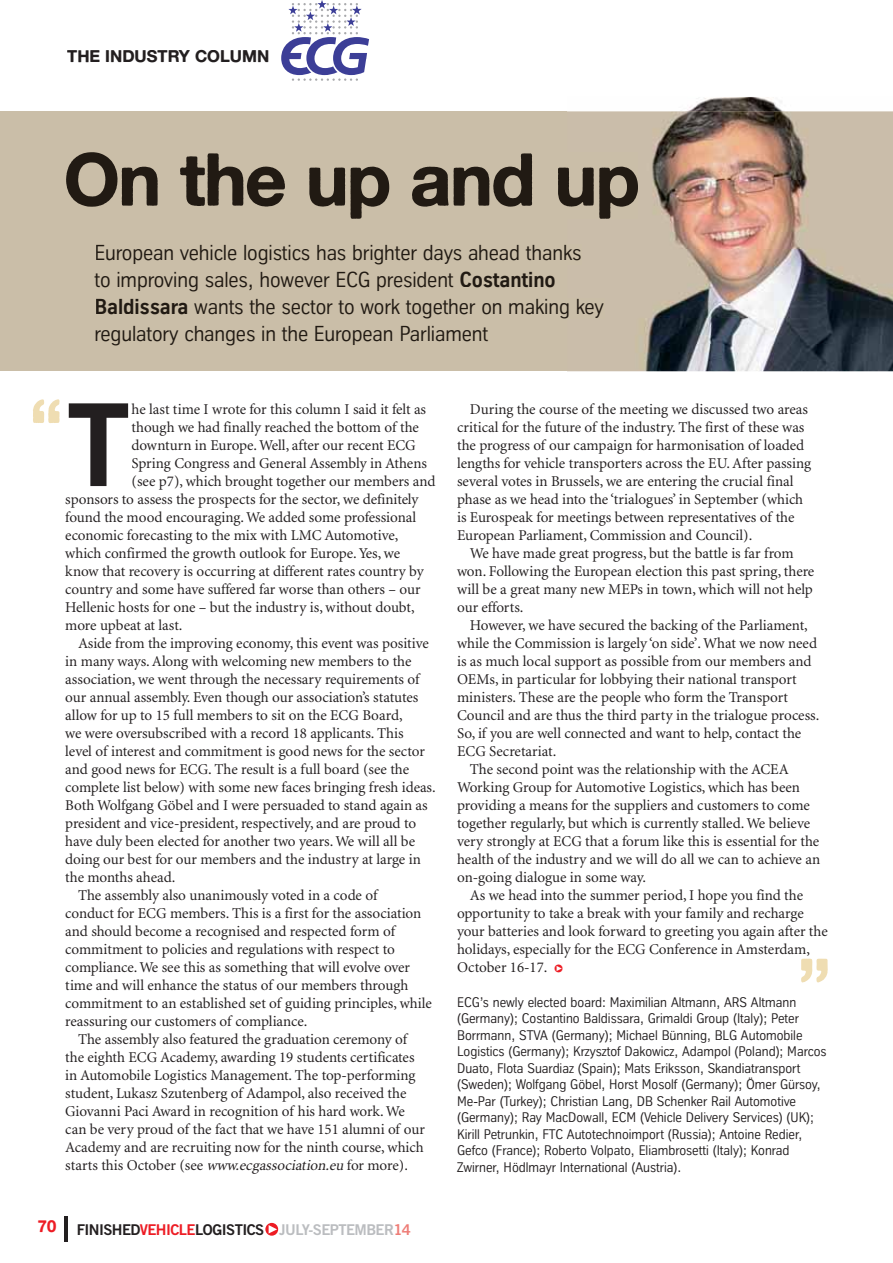
<style>
.page{position:relative;width:893px;height:1263px;background:#fff}
.page>*{position:absolute;margin:0;border:0;box-sizing:border-box;transform-origin:0 0}
.t1{font:700 116.1px "DIN";color:#231f20}
.t2{font:72px "Alte Haas Grotesk Bold";letter-spacing:-.02em;color:#211a13}
.t3{font:21px/27px "TK Type";letter-spacing:-.005em;color:#211a13}
.t4{font:16.5px "Alte Haas Grotesk Bold";color:#231f20}
.t5{font:16.5px "Alte Haas Grotesk Bold";color:#ed1c24}
.t6{font:15px/18px "Minion MM 367 585 10";letter-spacing:-.005em;color:#231f20}
.t7{font:14.85px "Trade Gothic Bold Two";letter-spacing:-.04em;color:#231f20}
.t8{font:13.5px/16.5px "TK Type";color:#231f20}
.s1{font-weight:700}
.s2{font-style:italic}
.s3{color:#ed1c24}
.s4{color:#bbbdc0}
.s5{color:#ee7d77}
</style>
<div class="page">
<div style="left:0;top:112px;width:893px;height:259px;background:#cabea8"></div>
<img style="left:567px;top:97px;width:326px;height:15px">
<img style="left:644px;top:112px;width:249px;height:259px">
<svg style="left:801px;top:958px;width:27px;height:24px"></svg>
<svg style="left:33px;top:399px;width:27px;height:24px"></svg>
<svg style="left:281px;top:0;width:88px;height:81px"></svg>
<hr style="left:64px;top:1216px;width:3px;height:26px;background:#231f20">
<img style="left:567px;top:166px;width:71px;height:53px">
<svg style="left:265px;top:1223px;width:13px;height:13px"></svg>
<p class="t4" style="left:67px;top:46px;width:204px">THE INDUSTRY COLUMN</p>
<h2 class="t2" style="left:64px;top:135px;width:535px">On the up and u</h2>
<h3 class="t3" style="left:94px;top:241px;width:511px">European vehicle logistics has brighter days ahead thanks<br>to improving sales, however ECG president <span class="s1">Costantino Baldissara</span> wants the sector to work together on making key regulatory changes in the European Parliament</h3>
<h1 class="t1" style="left:65px;top:368px;width:68px">T</h1>
<p class="t6" style="left:132px;top:402px;width:296px">he last time I wrote for this column I said it felt as</p>
<p class="t6" style="left:132px;top:420px;width:289px">though we had finally reached the bottom of the</p>
<p class="t6" style="left:132px;top:438px;width:286px">downturn in Europe. Well, after our recent ECG</p>
<p class="t6" style="left:132px;top:456px;width:297px">Spring Congress and General Assembly in Athens</p>
<p class="t6" style="left:132px;top:474px;width:305px">(see p7), which brought together our members and</p>
<p class="t6" style="left:65px;top:492px;width:355px">sponsors to assess the prospects for the sector, we definitely</p>
<p class="t6" style="left:65px;top:510px;width:352px">found the mood encouraging. We added some professional</p>
<p class="t6" style="left:65px;top:528px;width:335px">economic forecasting to the mix with LMC Automotive,</p>
<p class="t6" style="left:65px;top:546px;width:336px">which confirmed the growth outlook for Europe. Yes, we</p>
<p class="t6" style="left:65px;top:564px;width:360px">know that recovery is occurring at different rates country by</p>
<p class="t6" style="left:65px;top:582px;width:357px">country and some have suffered far worse than others – our</p>
<p class="t6" style="left:65px;top:600px;width:351px">Hellenic hosts for one – but the industry is, without doubt,</p>
<p class="t6" style="left:65px;top:618px;width:119px">more upbeat at last.</p>
<p class="t6" style="left:78px;top:636px;width:352px">Aside from the improving economy, this event was positive</p>
<p class="t6" style="left:65px;top:654px;width:348px">in many ways. Along with welcoming new members to the</p>
<p class="t6" style="left:65px;top:672px;width:356px">association, we went through the necessary requirements of</p>
<p class="t6" style="left:65px;top:690px;width:354px">our annual assembly. Even though our association’s statutes</p>
<p class="t6" style="left:65px;top:708px;width:339px">allow for up to 15 full members to sit on the ECG Board,</p>
<p class="t6" style="left:65px;top:726px;width:340px">we were oversubscribed with a record 18 applicants. This</p>
<p class="t6" style="left:65px;top:744px;width:361px">level of interest and commitment is good news for the sector</p>
<p class="t6" style="left:65px;top:762px;width:345px">and good news for ECG. The result is a full board (see the</p>
<p class="t6" style="left:65px;top:780px;width:372px">complete list below) with some new faces bringing fresh ideas.</p>
<p class="t6" style="left:65px;top:798px;width:364px">Both Wolfgang Göbel and I were persuaded to stand again as</p>
<p class="t6" style="left:65px;top:816px;width:352px">president and vice-president, respectively, and are proud to</p>
<p class="t6" style="left:65px;top:834px;width:351px">have duly been elected for another two years. We will all be</p>
<p class="t6" style="left:65px;top:852px;width:357px">doing our best for our members and the industry at large in</p>
<p class="t6" style="left:65px;top:870px;width:112px">the months ahead.</p>
<p class="t6" style="left:78px;top:888px;width:301px">The assembly also unanimously voted in a code of</p>
<p class="t6" style="left:65px;top:906px;width:358px">conduct for ECG members. This is a first for the association</p>
<p class="t6" style="left:65px;top:924px;width:331px">and should become a recognised and respected form of</p>
<p class="t6" style="left:65px;top:942px;width:331px">commitment to policies and regulations with respect to</p>
<p class="t6" style="left:65px;top:960px;width:346px">compliance. We see this as something that will evolve over</p>
<p class="t6" style="left:65px;top:978px;width:345px">time and will enhance the status of our members through</p>
<p class="t6" style="left:65px;top:996px;width:368px">commitment to an established set of guiding principles, while</p>
<p class="t6" style="left:65px;top:1014px;width:244px">reassuring our customers of compliance.</p>
<p class="t6" style="left:78px;top:1032px;width:331px">The assembly also featured the graduation ceremony of</p>
<p class="t6" style="left:65px;top:1050px;width:351px">the eighth ECG Academy, awarding 19 students certificates</p>
<p class="t6" style="left:65px;top:1068px;width:352px">in Automobile Logistics Management. The top-performing</p>
<p class="t6" style="left:65px;top:1086px;width:343px">student, Lukasz Szutenberg of Adampol, also received the</p>
<p class="t6" style="left:65px;top:1104px;width:341px">Giovanni Paci Award in recognition of his hard work. We</p>
<p class="t6" style="left:65px;top:1122px;width:361px">can be very proud of the fact that we have 151 alumni of our</p>
<p class="t6" style="left:65px;top:1140px;width:360px">Academy and are recruiting now for the ninth course, which</p>
<p class="t6" style="left:65px;top:1158px;width:344px">starts this October (see <span class="s2">www.ecgassociation.eu</span>for more).</p>
<p class="t5" style="left:38px;top:1216px;width:20px">70</p>
<p class="t7" style="left:77px;top:1224px;width:336px">FINISHED<span class="s3">VEHICLE</span>LOGISTICS <span class="s4">JULY-SEPTEMBER</span><span class="s5">14</span></p>
<p class="t6" style="left:457px;top:402px;width:355px;text-indent:13px">During the course of the meeting we discussed two areas critical for the future of the industry. The first of these was the progress of our campaign for harmonisation of loaded lengths for vehicle transporters across the EU. After passing several votes in Brussels, we are entering the crucial final phase as we head into the ‘trialogues’ in September (which is Eurospeak for meetings between representatives of the European Parliament, Commission and Council).</p>
<p class="t6" style="left:457px;top:546px;width:359px;text-indent:13px">We have made great progress, but the battle is far from won. Following the European election this past spring, there will be a great many new MEPs in town, which will not help our efforts.</p>
<p class="t6" style="left:470px;top:618px;width:339px">However, we have secured the backing of the Parliament,</p>
<p class="t6" style="left:457px;top:636px;width:361px">while the Commission is largely ‘on side’. What we now need</p>
<p class="t6" style="left:457px;top:654px;width:356px">is as much local support as possible from our members and</p>
<p class="t6" style="left:457px;top:672px;width:341px">OEMs, in particular for lobbying their national transport</p>
<p class="t6" style="left:457px;top:690px;width:332px">ministers. These are the people who form the Transport</p>
<p class="t6" style="left:457px;top:708px;width:364px">Council and are thus the third party in the trialogue process.</p>
<p class="t6" style="left:457px;top:726px;width:346px">So, if you are well connected and want to help, contact the</p>
<p class="t6" style="left:457px;top:744px;width:101px">ECG Secretariat.</p>
<p class="t6" style="left:470px;top:762px;width:320px">The second point was the relationship with the ACEA</p>
<p class="t6" style="left:457px;top:780px;width:344px">Working Group for Automotive Logistics, which has been</p>
<p class="t6" style="left:457px;top:798px;width:354px">providing a means for the suppliers and customers to come</p>
<p class="t6" style="left:457px;top:816px;width:354px">together regularly, but which is currently stalled. We believe</p>
<p class="t6" style="left:457px;top:834px;width:364px">very strongly at ECG that a forum like this is essential for the</p>
<p class="t6" style="left:457px;top:852px;width:365px">health of the industry and we will do all we can to achieve an</p>
<p class="t6" style="left:457px;top:870px;width:190px">on-going dialogue in some way.</p>
<p class="t6" style="left:470px;top:888px;width:335px">As we head into the summer period, I hope you find the</p>
<p class="t6" style="left:457px;top:906px;width:348px">opportunity to take a break with your family and recharge</p>
<p class="t6" style="left:457px;top:924px;width:372px">your batteries and look forward to greeting you again after the</p>
<p class="t6" style="left:457px;top:942px;width:354px">holidays, especially for the ECG Conference in Amsterdam,</p>
<p class="t6" style="left:457px;top:960px;width:108px">October 16-17. <span class="s3">❑</span></p>
<p class="t8" style="left:457px;top:995px;width:371px">ECG’s newly elected board: Maximilian Altmann, ARS Altmann (Germany); Costantino Baldissara, Grimaldi Group (Italy); Peter Borrmann, STVA (Germany); Michael Bünning, BLG Automobile Logistics (Germany); Krzysztof Dakowicz, Adampol (Poland); Marcos Duato, Flota Suardiaz (Spain); Mats Eriksson, Skandiatransport (Sweden); Wolfgang Göbel, Horst Mosolf (Germany); Ömer Gürsoy, Me-Par (Turkey); Christian Lang, DB Schenker Rail Automotive (Germany); Ray MacDowall, ECM (Vehicle Delivery Services) (UK); Kirill Petrunkin, FTC Autotechnoimport (Russia); Antoine Redier, Gefco (France); Roberto Volpato, Eliambrosetti (Italy); Konrad Zwirner, Hödlmayr International (Austria).</p>
</div>
